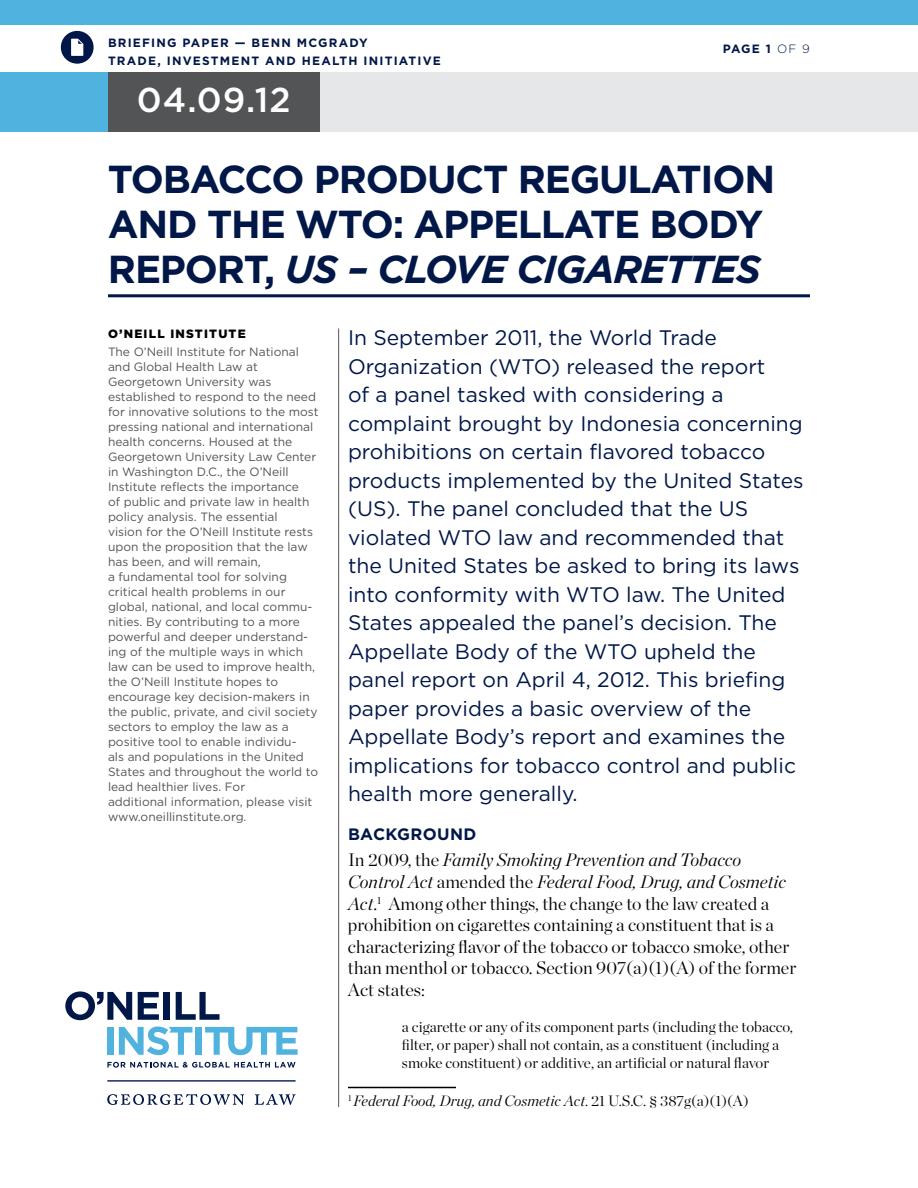
<style>
.page{position:relative;width:918px;height:1188px;background:#fff}
.page>*{position:absolute;margin:0;border:0;box-sizing:border-box;transform-origin:0 0}
.t1{font:700 39px/45px "Gotham";letter-spacing:-.03em;color:#001748}
.t2{font:500 34.5px "Gotham";color:#fff}
.t3{font:21px/28.5px "Gotham";color:#001748}
.t4{font:300 18px/21.6px "Chronicle Display";color:#000}
.t5{font:700 16.5px "Gotham";letter-spacing:.025em;color:#001748}
.t6{font:300 15px/18px "Chronicle Display";color:#000}
.t7{font:italic 300 15px "Chronicle Display";color:#000}
.t8{font:12px/15px "Gotham";color:#535456}
.t9{font:700 12px/18px "Gotham";letter-spacing:.1em;color:#001748}
.t10{font:900 12px "Gotham";letter-spacing:.1em;color:#000}
.s1{font-weight:300}
.s2{font-style:italic}
.s3{font-style:normal}
</style>
<div class="page">
<div style="left:0;top:0;width:918px;height:25px;background:#50b3df"></div>
<div style="left:0;top:72px;width:109px;height:59px;background:#50b3df"></div>
<div style="left:319px;top:72px;width:599px;height:59px;background:#e6e7e8"></div>
<div style="left:108px;top:72px;width:212px;height:59px;background:#535456"></div>
<hr style="left:348px;top:1087px;width:108px;height:1px;background:#000">
<hr style="left:108px;top:294px;width:702px;height:3px;background:#001748">
<hr style="left:338px;top:328px;width:1px;height:779px;background:#535456">
<svg style="left:65px;top:991px;width:67px;height:29px"></svg>
<svg style="left:138px;top:992px;width:21px;height:28px"></svg>
<div style="left:164px;top:992px;width:6px;height:28px;background:#001748"></div>
<svg style="left:176px;top:992px;width:44px;height:28px"></svg>
<div style="left:107px;top:1027px;width:7px;height:28px;background:#50b3df"></div>
<svg style="left:119px;top:1027px;width:73px;height:28px"></svg>
<div style="left:196px;top:1027px;width:6px;height:28px;background:#50b3df"></div>
<svg style="left:205px;top:1027px;width:93px;height:28px"></svg>
<svg style="left:107px;top:1062px;width:189px;height:6px"></svg>
<hr style="left:107px;top:1080px;width:189px;height:2px;background:#001748">
<svg style="left:107px;top:1094px;width:137px;height:11px"></svg>
<svg style="left:255px;top:1094px;width:41px;height:11px"></svg>
<div style="left:61px;top:31px;width:33px;height:33px;background:#001748;border-radius:50%"></div>
<svg style="left:71px;top:39px;width:12px;height:17px"></svg>
<p class="t9" style="left:108px;top:35px;width:335px">BRIEFING PAPER — BENN MCGRADY<br>TRADE, INVESTMENT AND HEALTH INITIATIVE</p>
<p class="t9" style="left:723px;top:41px;width:89px">PAGE 1 <span class="s1">OF 9</span></p>
<h2 class="t2" style="left:137px;top:85px;width:155px">04.09.12</h2>
<h1 class="t1" style="left:108px;top:159px;width:669px">TOBACCO PRODUCT REGULATION<br>AND THE WTO: APPELLATE BODY<br>REPORT, <span class="s2">US – CLOVE CIGARETTES</span></h1>
<p class="t10" style="left:108px;top:329px;width:139px">O’NEILL INSTITUTE</p>
<p class="t8" style="left:108px;top:345px;width:212px">The O’Neill Institute for National and Global Health Law at<br>Georgetown University was established to respond to the need for innovative solutions to the most pressing national and international health concerns. Housed at the<br>Georgetown University Law Center in Washington D.C., the O’Neill<br>Institute reflects the importance<br>of public and private law in health policy analysis. The essential<br>vision for the O’Neill Institute rests upon the proposition that the law has been, and will remain,<br>a fundamental tool for solving critical health problems in our global, national, and local commu&shy;nities. By contributing to a more powerful and deeper understand&shy;ing of the multiple ways in which law can be used to improve health, the O’Neill Institute hopes to encourage key decision-makers in the public, private, and civil society sectors to employ the law as a positive tool to enable individu-<br>als and populations in the United<br>States and throughout the world to lead healthier lives. For<br>additional information, please visit www.oneillinstitute.org.</p>
<p class="t3" style="left:348px;top:325px;width:457px">In September 2011, the World Trade Organization (WTO) released the report<br>of a panel tasked with considering a complaint brought by Indonesia concerning prohibitions on certain flavored tobacco products implemented by the United States (US). The panel concluded that the US violated WTO law and recommended that the United States be asked to bring its laws into conformity with WTO law. The United States appealed the panel’s decision. The Appellate Body of the WTO upheld the panel report on April 4, 2012. This briefing paper provides a basic overview of the Appellate Body’s report and examines the implications for tobacco control and public health more generally.</p>
<h3 class="t5" style="left:348px;top:827px;width:130px">BACKGROUND</h3>
<p class="t4" style="left:348px;top:850px;width:450px">In 2009, the <span class="s2">Family Smoking Prevention and Tobacco Control Act</span> amended the <span class="s2">Federal Food, Drug, and Cosmetic Act</span>.<sup>1</sup> Among other things, the change to the law created a prohibition on cigarettes containing a constituent that is a characterizing flavor of the tobacco or tobacco smoke, other than menthol or tobacco. Section 907(a)(1)(A) of the former Act states:</p>
<p class="t6" style="left:402px;top:1019px;width:392px">a cigarette or any of its component parts (including the tobacco, filter, or paper) shall not contain, as a constituent (including a smoke constituent) or additive, an artificial or natural flavor</p>
<p class="t7" style="left:348px;top:1093px;width:402px"><sup>1</sup> Federal Food, Drug, and Cosmetic Act<span class="s3">. 21 U.S.C. § 387g(a)(1)(A)</span></p>
</div>
